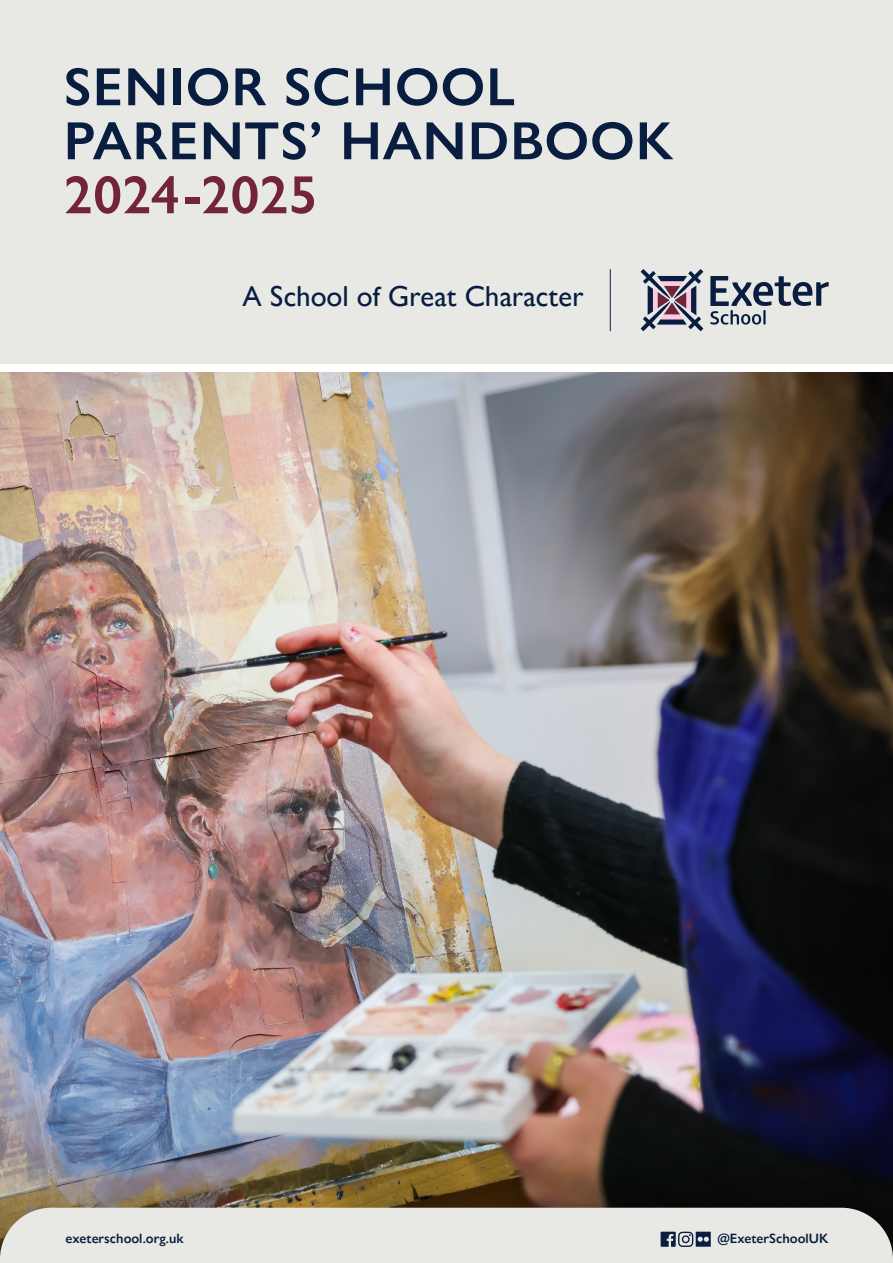
<style>
.page{position:relative;width:893px;height:1263px;background:#fff}
.page>*{position:absolute;margin:0;border:0;box-sizing:border-box;transform-origin:0 0}
.t1{font:600 54px/54px "Gill Sans Nova";letter-spacing:.02em;color:#081d3f}
.t2{font:600 54px "Gill Sans Nova";letter-spacing:.01em;color:#72243d}
.t3{font:500 28.8px "Gill Sans Nova";color:#081d3f}
.t4{font:600 13.5px "Gill Sans Nova";color:#081d3f}
</style>
<div class="page">
<div style="left:0;top:0;width:893px;height:489px;background:#e8e9e5"></div>
<img style="left:0;top:372px;width:893px;height:836px">
<svg style="left:641px;top:269px;width:62px;height:62px"></svg>
<svg style="left:710px;top:276px;width:119px;height:49px"></svg>
<hr style="left:610px;top:269px;width:1px;height:62px;background:#081d3f">
<div style="left:0;top:1208px;width:893px;height:55px;background:#e8e9e5"></div>
<svg style="left:661px;top:1232px;width:50px;height:15px"></svg>
<h1 class="t1" style="left:64px;top:66px;width:611px">SENIOR SCHOOL<br>PARENTS’ HANDBOOK</h1>
<h1 class="t2" style="left:64px;top:176px;width:255px">2024-2025</h1>
<h2 class="t3" style="left:243px;top:285px;width:342px">A School of Great Character</h2>
<p class="t4" style="left:66px;top:1233px;width:120px">exeterschool.org.uk</p>
<p class="t4" style="left:717px;top:1233px;width:113px">@ExeterSchoolUK</p>
</div>
